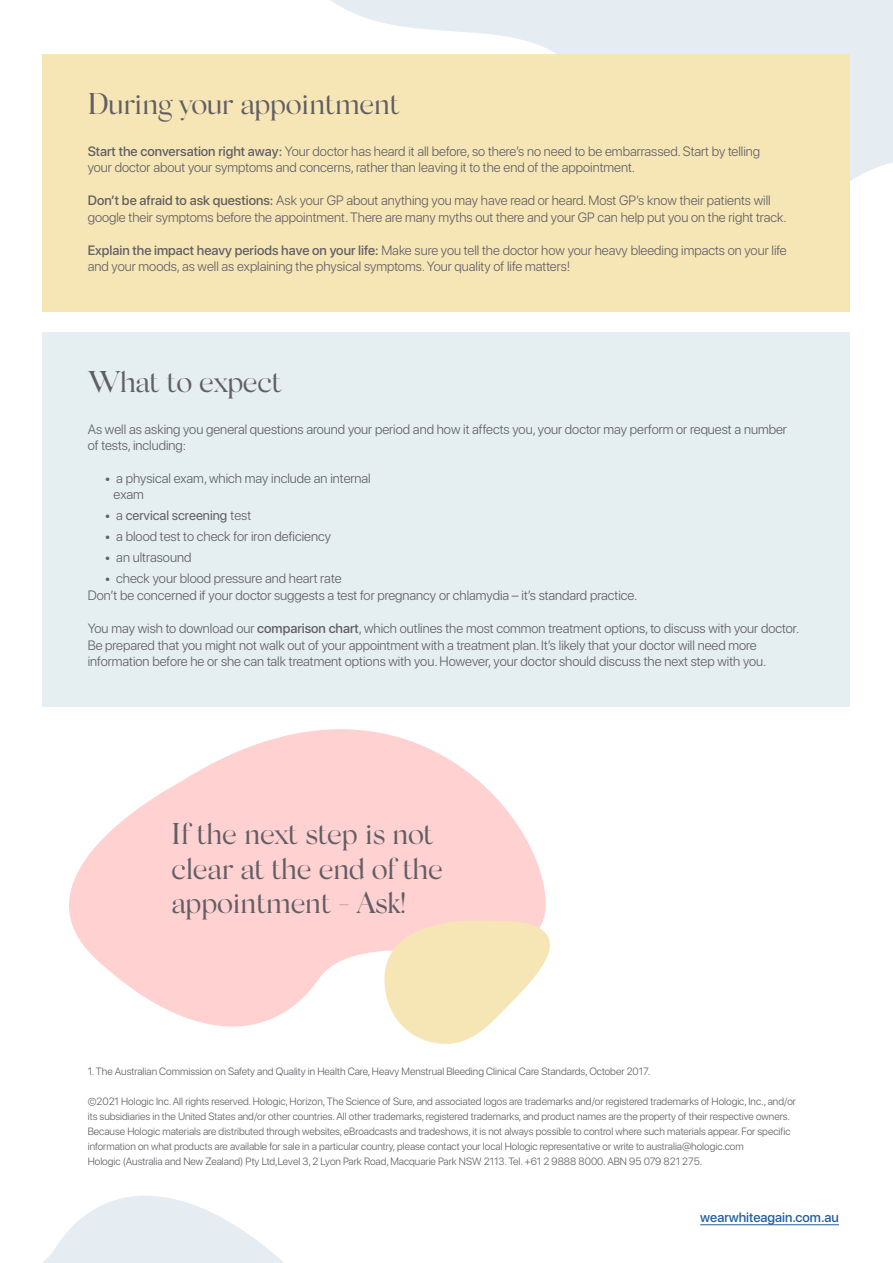
<style>
.page{position:relative;width:893px;height:1263px;background:#fff}
.page>*{position:absolute;margin:0;border:0;box-sizing:border-box;transform-origin:0 0}
.t1{font:30px/34.3px "Silk Serif";letter-spacing:-.035em;color:#615f65}
.t2{font:300 13.5px/16.5px "SF Pro Display";color:#615f65}
.t3{font:13.5px "SF Pro Display";color:#615f65}
.t4{font:500 13.5px "SF Pro Display";color:#215e9e}
.t5{font:300 10.5px/15px "SF Pro Display";color:#615f65}
.s1{font-weight:500}
.s2{font-weight:300}
</style>
<div class="page">
<svg style="left:330px;top:0;width:563px;height:181px;fill:#e6edf2"></svg>
<div style="left:43px;top:54px;width:807px;height:257px;background:#f7e6b5"></div>
<div style="left:43px;top:332px;width:807px;height:374px;background:#e5eef1"></div>
<svg style="left:42px;top:641px;width:504px;height:386px;fill:#ffd1d1"></svg>
<svg style="left:382px;top:910px;width:168px;height:134px"></svg>
<hr style="left:700px;top:1224px;width:139px;height:1px;background:#215e9e">
<svg style="left:42px;top:1196px;width:242px;height:67px"></svg>
<h1 class="t1" style="left:88px;top:87px;width:314px">During your appointment</h1>
<p class="t2" style="left:88px;top:142px;width:674px"><span class="s1">Start the conversation right away:</span> Your doctor has heard it all before, so there’s no need to be embarrassed. Start by telling your doctor about your symptoms and concerns, rather than leaving it to the end of the appointment.</p>
<p class="t2" style="left:88px;top:191px;width:700px"><span class="s1">Don’t be afraid to ask questions:</span> Ask your GP about anything you may have read or heard. Most GP’s know their patients will google their symptoms before the appointment. There are many myths out there and your GP can help put you on the right track.</p>
<p class="t2" style="left:88px;top:241px;width:700px"><span class="s1">Explain the impact heavy periods have on your life:</span> Make sure you tell the doctor how your heavy bleeding impacts on your life and your moods, as well as explaining the physical symptoms. Your quality of life matters!</p>
<h1 class="t1" style="left:88px;top:365px;width:196px">What to expect</h1>
<p class="t2" style="left:88px;top:420px;width:701px">As well as asking you general questions around your period and how it affects you, your doctor may perform or request a number of tests, including:</p>
<p class="t2" style="left:114px;top:470px;width:259px;text-indent:-9px">• a physical exam, which may include an internal exam</p>
<p class="t3" style="left:104px;top:506px;width:148px"><span class="s2">• a</span> cervical screening <span class="s2">test</span></p>
<p class="t2" style="left:104px;top:528px;width:228px">• a blood test to check for iron deficiency</p>
<p class="t2" style="left:104px;top:549px;width:89px">• an ultrasound</p>
<p class="t2" style="left:88px;top:569px;width:551px;text-indent:17px">• check your blood pressure and heart rate<br>Don’t be concerned if your doctor suggests a test for pregnancy or chlamydia – it’s standard practice.</p>
<p class="t2" style="left:88px;top:619px;width:713px">You may wish to download our <span class="s1">comparison chart</span>, which outlines the most common treatment options, to discuss with your doctor.<br>Be prepared that you might not walk out of your appointment with a treatment plan. It’s likely that your doctor will need more information before he or she can talk treatment options with you. However, your doctor should discuss the next step with you.</p>
<h1 class="t1" style="left:171px;top:816px;width:273px">If the next step is not clear at the end of the appointment - Ask!</h1>
<p class="t5" style="left:88px;top:1063px;width:564px">1. The Australian Commission on Safety and Quality in Health Care, Heavy Menstrual Bleeding Clinical Care Standards, October 2017.</p>
<p class="t5" style="left:88px;top:1093px;width:710px">©2021 Hologic Inc. All rights reserved. Hologic, Horizon, The Science of Sure, and associated logos are trademarks and/or registered trademarks of Hologic, Inc., and/or its subsidiaries in the United States and/or other countries. All other trademarks, registered trademarks, and product names are the property of their respective owners.<br>Because Hologic materials are distributed through websites, eBroadcasts and tradeshows, it is not always possible to control where such materials appear. For specific information on what products are available for sale in a particular country, please contact your local Hologic representative or write to australia@hologic.com<br>Hologic (Australia and New Zealand) Pty Ltd,Level 3, 2 Lyon Park Road, Macquarie Park NSW 2113. Tel. +61 2 9888 8000. ABN 95 079 821 275.</p>
<p class="t4" style="left:700px;top:1207px;width:140px">wearwhiteagain.com.au</p>
</div>
